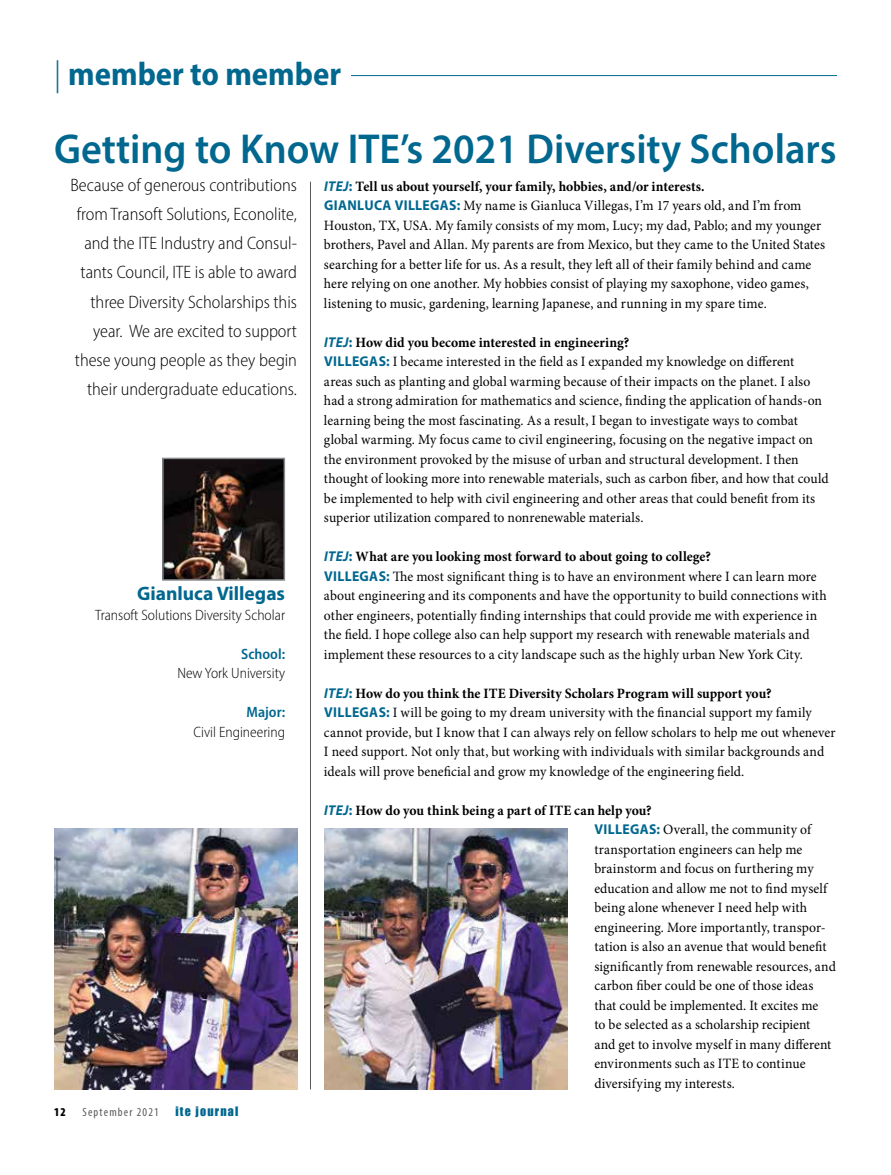
<style>
.page{position:relative;width:891px;height:1175px;background:#fff}
.page>*{position:absolute;margin:0;border:0;box-sizing:border-box;transform-origin:0 0}
.t1{font:600 42px "Myriad Pro";color:#00678f;scale:.96 1}
.t2{font:700 semi-condensed 33px "Myriad Pro";color:#00678f}
.t3{font:700 19.5px "Myriad Pro";color:#00678f}
.t4{font:300 semi-condensed 18px/29.2px "Myriad Pro";color:#000;text-align:right}
.t5{font:300 semi-condensed 15px "Myriad Pro";color:#000}
.t6{font:600 semi-condensed 15px "Myriad Pro";color:#00678f}
.t7{font:14.25px/19.5px "Minion Pro";letter-spacing:-.005em;color:#000;scale:.96 1}
.t8{font:condensed 12px "Myriad Pro";letter-spacing:.1em;color:#58595b}
.t9{font:12px "Impact";letter-spacing:.1em;color:#00678f}
.t10{font:900 condensed 12px "Myriad Pro";color:#000}
.s1{font-weight:300;font-stretch:normal}
.s2{font-family:"Myriad Pro";font-weight:700;font-style:italic;color:#00678f}
.s3{font-family:"Myriad Pro";font-weight:700;color:#00678f}
.s4{font-weight:700}
</style>
<div class="page">
<hr style="left:351px;top:75px;width:486px;height:1px;background:#00678f">
<img style="left:165px;top:460px;width:117px;height:117px">
<div style="left:162px;top:457px;width:123px;height:123px;border:2px solid #888a8d"></div>
<hr style="left:310px;top:182px;width:1px;height:907px;background:#58595b">
<img style="left:324px;top:828px;width:243px;height:261px">
<img style="left:54px;top:828px;width:243px;height:261px">
<h2 class="t2" style="left:54px;top:53px;width:289px"><span class="s1">|</span> member to member</h2>
<h1 class="t1" style="left:54px;top:122px;width:817px">Getting to Know ITE’s 2021 Diversity Scholars</h1>
<p class="t7" style="left:324px;top:176px;width:524px"><span class="s2">ITEJ</span><span class="s3">:</span> <span class="s4">Tell us about yourself, your family, hobbies, and/or interests.<br></span><span class="s3">GIANLUCA VILLEGAS:</span> My name is Gianluca Villegas, I’m 17 years old, and I’m from Houston, TX, USA. My family consists of my mom, Lucy; my dad, Pablo; and my younger brothers, Pavel and Allan. My parents are from Mexico, but they came to the United States searching for a better life for us. As a result, they left all of their family behind and came here relying on one another. My hobbies consist of playing my saxophone, video games, listening to music, gardening, learning Japanese, and running in my spare time.</p>
<p class="t7" style="left:324px;top:332px;width:527px"><span class="s2">ITEJ</span><span class="s3">:</span> <span class="s4">How did you become interested in engineering?<br></span><span class="s3">VILLEGAS:</span> I became interested in the field as I expanded my knowledge on different<br>areas such as planting and global warming because of their impacts on the planet. I also had a strong admiration for mathematics and science, finding the application of hands-on learning being the most fascinating. As a result, I began to investigate ways to combat global warming. My focus came to civil engineering, focusing on the negative impact on the environment provoked by the misuse of urban and structural development. I then thought of looking more into renewable materials, such as carbon fiber, and how that could be implemented to help with civil engineering and other areas that could benefit from its superior utilization compared to nonrenewable materials.</p>
<p class="t7" style="left:324px;top:547px;width:525px"><span class="s2">ITEJ</span><span class="s3">:</span> <span class="s4">What are you looking most forward to about going to college?<br></span><span class="s3">VILLEGAS:</span> The most significant thing is to have an environment where I can learn more about engineering and its components and have the opportunity to build connections with other engineers, potentially finding internships that could provide me with experience in the field. I hope college also can help support my research with renewable materials and implement these resources to a city landscape such as the highly urban New York City.</p>
<p class="t7" style="left:324px;top:683px;width:534px"><span class="s2">ITEJ</span><span class="s3">:</span> <span class="s4">How do you think the ITE Diversity Scholars Program will support you?<br></span><span class="s3">VILLEGAS:</span> I will be going to my dream university with the financial support my family cannot provide, but I know that I can always rely on fellow scholars to help me out whenever I need support. Not only that, but working with individuals with similar backgrounds and ideals will prove beneficial and grow my knowledge of the engineering field.</p>
<p class="t7" style="left:594px;top:800px;width:253px;text-indent:-270px"><span class="s2">ITEJ</span><span class="s3">:</span> <span class="s4">How do you think being a part of ITE can help you?<br></span><span class="s3">VILLEGAS:</span> Overall, the community of transportation engineers can help me brainstorm and focus on furthering my education and allow me not to find myself being alone whenever I need help with engineering. More importantly, transpor&shy;tation is also an avenue that would benefit significantly from renewable resources, and carbon fiber could be one of those ideas that could be implemented. It excites me<br>to be selected as a scholarship recipient<br>and get to involve myself in many different environments such as ITE to continue diversifying my interests.</p>
<p class="t4" style="left:70px;top:170px;width:228px">Because of generous contributions from Transoft Solutions, Econolite, and the ITE Industry and Consul&shy;tants Council, ITE is able to award three Diversity Scholarships this year. We are excited to support these young people as they begin their undergraduate educations.</p>
<h3 class="t3" style="left:137px;top:581px;width:149px">Gianluca Villegas</h3>
<p class="t5" style="left:95px;top:606px;width:192px">Transoft Solutions Diversity Scholar</p>
<p class="t6" style="left:241px;top:644px;width:45px">School:</p>
<p class="t5" style="left:177px;top:664px;width:109px">New York University</p>
<p class="t6" style="left:247px;top:703px;width:40px">Major:</p>
<p class="t5" style="left:194px;top:723px;width:93px">Civil Engineering</p>
<p class="t10" style="left:54px;top:1104px;width:13px">12</p>
<p class="t8" style="left:82px;top:1105px;width:78px">September 2021</p>
<p class="t9" style="left:175px;top:1102px;width:64px">ite journal</p>
</div>
